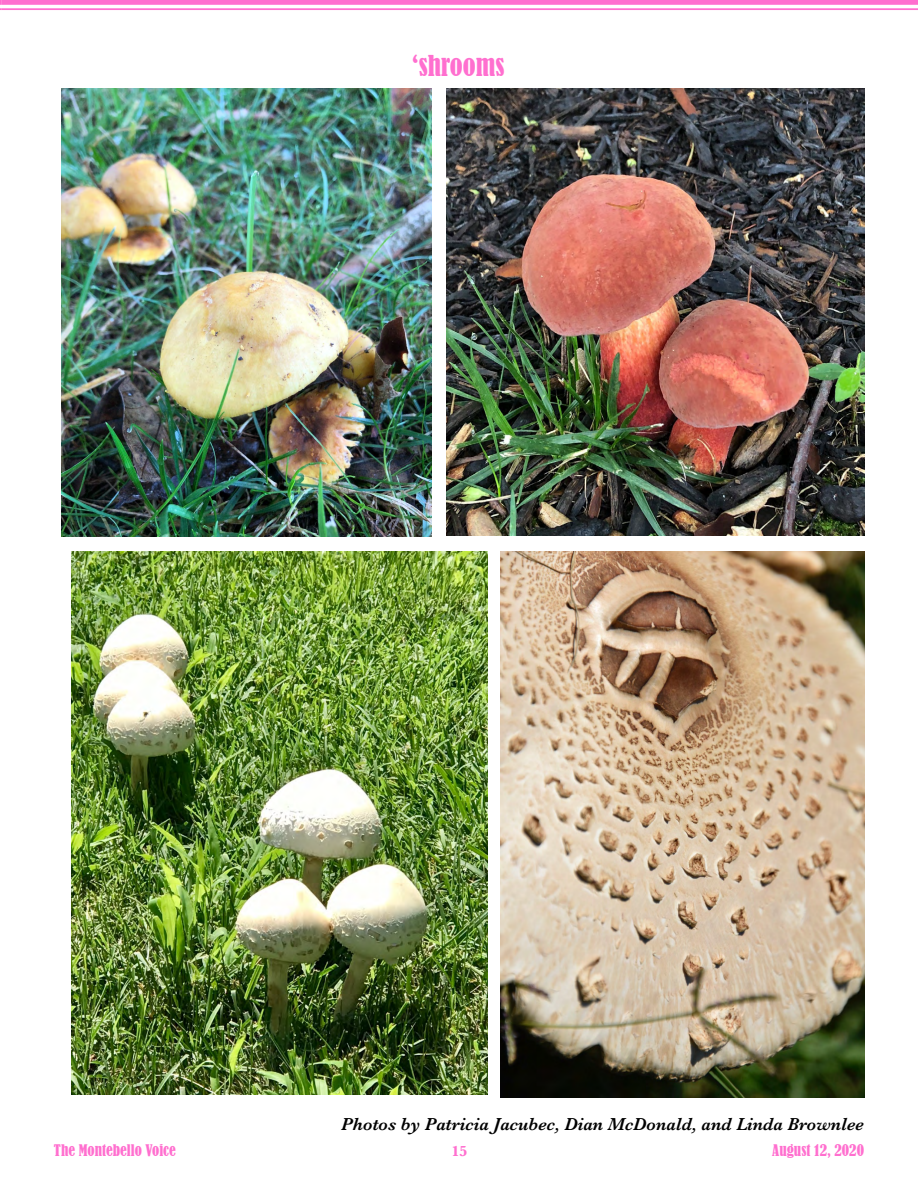
<style>
.page{position:relative;width:918px;height:1188px;background:#fff}
.page>*{position:absolute;margin:0;border:0;box-sizing:border-box;transform-origin:0 0}
.t1{font:condensed 27px "Bernard";color:#ff6fcf}
.t2{font:italic 600 18px "Baskerville";color:#000}
.t3{font:condensed 15px "Bernard";color:#ff6fcf}
.t4{font:700 15px "Baskerville";color:#ff6fcf}
</style>
<div class="page">
<svg style="left:0;top:0;width:2px;height:10px"></svg>
<div style="left:2px;top:0;width:916px;height:5px;background:#ff6fcf"></div>
<hr style="left:2px;top:8px;width:916px;height:2px;background:#ff6fcf">
<img style="left:71px;top:552px;width:417px;height:543px">
<img style="left:500px;top:552px;width:364px;height:545px">
<img style="left:446px;top:88px;width:418px;height:448px">
<img style="left:61px;top:88px;width:371px;height:449px">
<h1 class="t1" style="left:412px;top:50px;width:94px">‘shrooms</h1>
<p class="t2" style="left:341px;top:1112px;width:524px">Photos by Patricia Jacubec, Dian McDonald, and Linda Brownlee</p>
<p class="t3" style="left:54px;top:1141px;width:123px">The Montebello Voice</p>
<p class="t4" style="left:451px;top:1140px;width:18px">15</p>
<p class="t3" style="left:772px;top:1141px;width:93px">August 12, 2020</p>
</div>
